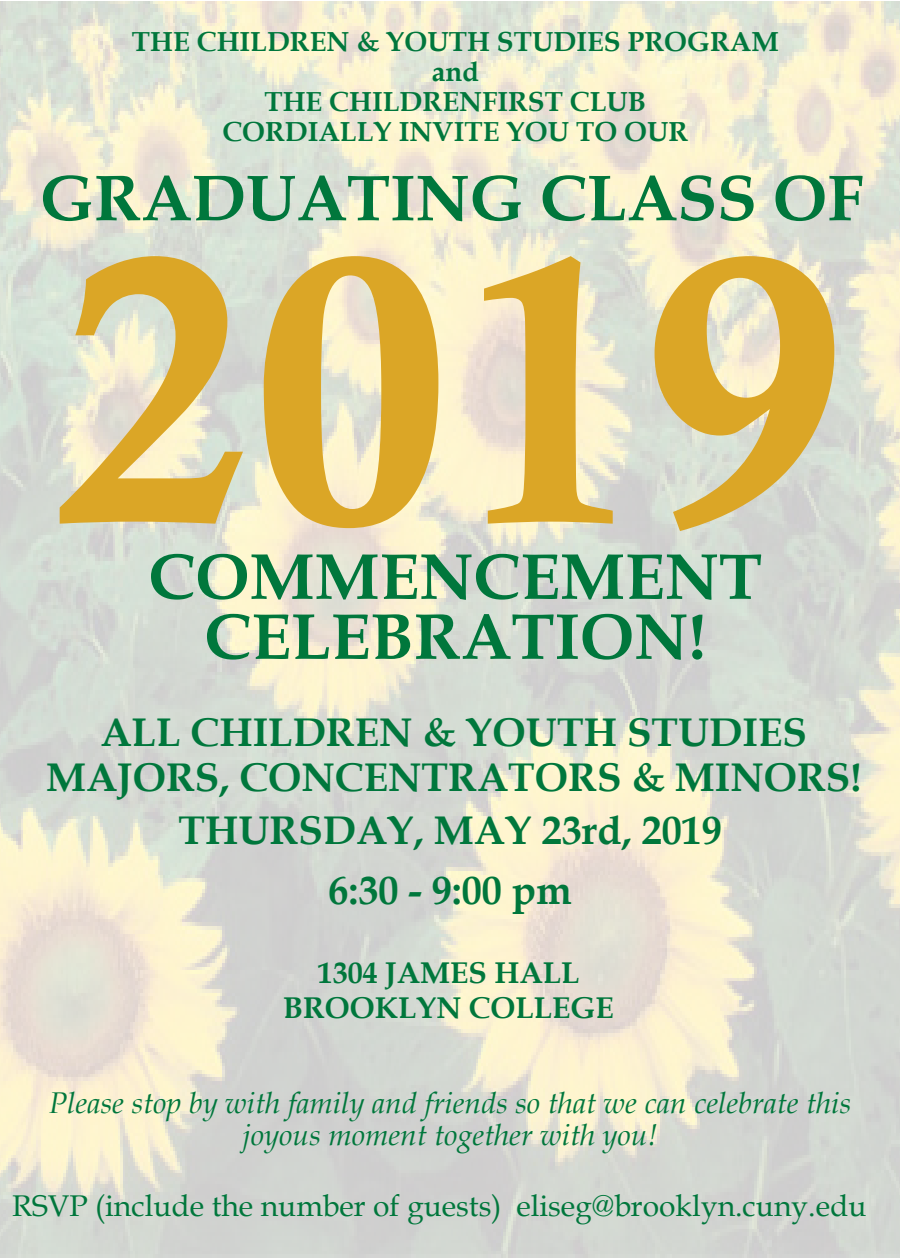
<style>
.page{position:relative;width:900px;height:1260px;background:#fff}
.page>*{position:absolute;margin:0;border:0;box-sizing:border-box;transform-origin:0 0}
.t1{font:700 65px/60px "Book Antiqua";color:#00773c;text-align:center}
.t2{font:700 40px/45px "Book Antiqua";color:#00773c;text-align:center}
.t3{font:italic 30px/32.5px "Book Antiqua";color:#00773c;text-align:center}
.t4{font:30px "Book Antiqua";color:#00773c}
.t5{font:700 30px/35px "Book Antiqua";color:#00773c;text-align:center}
.t6{font:700 27.5px/30px "Book Antiqua";color:#00773c;text-align:center}
</style>
<div class="page">
<svg style="left:60px;top:256px;width:774px;height:275px"></svg>
<p class="t6" style="left:132px;top:27px;width:648px">THE CHILDREN &amp; YOUTH STUDIES PROGRAM and<br>THE CHILDRENFIRST CLUB<br>CORDIALLY INVITE YOU TO OUR</p>
<h1 class="t1" style="left:40px;top:168px;width:825px">GRADUATING CLASS OF</h1>
<h1 class="t1" style="left:148px;top:547px;width:615px">COMMENCEMENT<br>CELEBRATION!</h1>
<p class="t2" style="left:46px;top:710px;width:817px">ALL CHILDREN &amp; YOUTH STUDIES<br>MAJORS, CONCENTRATORS &amp; MINORS!</p>
<p class="t2" style="left:178px;top:800px;width:545px;line-height:60px">THURSDAY, MAY 23rd, 2019<br>6:30 - 9:00 pm</p>
<p class="t5" style="left:283px;top:955px;width:332px">1304 JAMES HALL<br>BROOKLYN COLLEGE</p>
<p class="t3" style="left:49px;top:1086px;width:804px">Please stop by with family and friends so that we can celebrate this joyous moment together with you!</p>
<p class="t4" style="left:12px;top:1185px;width:856px">RSVP (include the number of guests) eliseg@brooklyn.cuny.edu</p>
</div>
